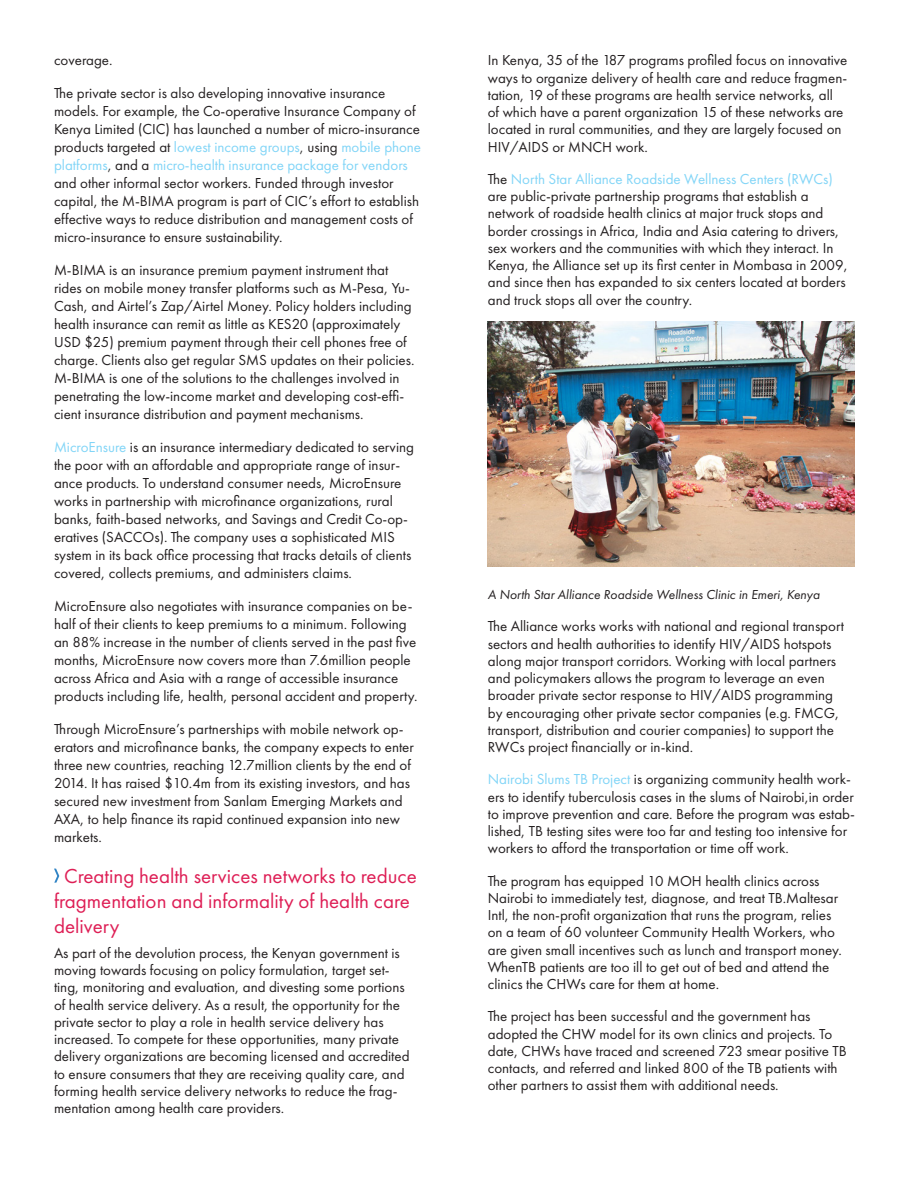
<style>
.page{position:relative;width:918px;height:1188px;background:#fff}
.page>*{position:absolute;margin:0;border:0;box-sizing:border-box;transform-origin:0 0}
.Normal__Web{font:21px/25.2px "Futura PT";color:#de1e55}
.Normal__Web-2{font:15px/17.2px "Futura PT";color:#231f20}
.t1{font:italic 13.5px "Futura PT";color:#231f20}
.s1{color:#82d5f7}
.s2{color:#333}
</style>
<div class="page">
<svg style="left:54px;top:869px;width:5px;height:14px"></svg>
<img style="left:488px;top:322px;width:367px;height:245px">
<p class="Normal__Web-2" style="left:54px;top:52px;width:60px">coverage.</p>
<p class="Normal__Web-2" style="left:54px;top:84px;width:369px;line-height:18px">The private sector is also developing innovative insurance models. For example, the Co-operative Insurance Company of Kenya Limited (CIC) has launched a number of micro-insurance products targeted at <span class="s1">lowest income groups</span><span class="s2">,</span> using <span class="s1">mobile phone platforms</span><span class="s2">,</span> and a <span class="s1">micro-health insurance package for vendors </span>and other informal sector workers. Funded through investor capital, the M-BIMA program is part of CIC’s effort to establish effective ways to reduce distribution and management costs of micro-insurance to ensure sustainability.</p>
<p class="Normal__Web-2" style="left:54px;top:261px;width:362px;line-height:18px">M-BIMA is an insurance premium payment instrument that rides on mobile money transfer platforms such as M-Pesa, Yu-Cash, and Airtel’s Zap/Airtel Money. Policy holders including health insurance can remit as little as KES20 (approximately USD $25) premium payment through their cell phones free of charge. Clients also get regular SMS updates on their policies.<br>M-BIMA is one of the solutions to the challenges involved in penetrating the low-income market and developing cost-effi&shy;cient insurance distribution and payment mechanisms.</p>
<p class="Normal__Web-2" style="left:54px;top:438px;width:362px;line-height:18px"><span class="s1">MicroEnsure</span> is an insurance intermediary dedicated to serving the poor with an affordable and appropriate range of insur&shy;ance products. To understand consumer needs, MicroEnsure works in partnership with microfinance organizations, rural banks, faith-based networks, and Savings and Credit Co-op&shy;eratives (SACCOs). The company uses a sophisticated MIS system in its back office processing that tracks details of clients covered, collects premiums, and administers claims.</p>
<p class="Normal__Web-2" style="left:54px;top:597px;width:365px;line-height:18px">MicroEnsure also negotiates with insurance companies on be&shy;half of their clients to keep premiums to a minimum. Following an 88% increase in the number of clients served in the past five months, MicroEnsure now covers more than 7.6million people across Africa and Asia with a range of accessible insurance products including life, health, personal accident and property.</p>
<p class="Normal__Web-2" style="left:54px;top:720px;width:361px;line-height:18px">Through MicroEnsure’s partnerships with mobile network op&shy;erators and microfinance banks, the company expects to enter three new countries, reaching 12.7million clients by the end of 2014. It has raised $10.4m from its existing investors, and has secured new investment from Sanlam Emerging Markets and AXA, to help finance its rapid continued expansion into new markets.</p>
<p class="Normal__Web" style="left:54px;top:863px;width:364px;text-indent:10px">Creating health services networks to reduce fragmentation and informality of health care delivery</p>
<p class="Normal__Web-2" style="left:54px;top:944px;width:357px">As part of the devolution process, the Kenyan government is moving towards focusing on policy formulation, target set&shy;ting, monitoring and evaluation, and divesting some portions of health service delivery. As a result, the opportunity for the private sector to play a role in health service delivery has increased. To compete for these opportunities, many private delivery organizations are becoming licensed and accredited to ensure consumers that they are receiving quality care, and forming health service delivery networks to reduce the frag&shy;mentation among health care providers.</p>
<p class="Normal__Web-2" style="left:488px;top:52px;width:361px">In Kenya, 35 of the 187 programs profiled focus on innovative ways to organize delivery of health care and reduce fragmen&shy;tation, 19 of these programs are health service networks, all of which have a parent organization 15 of these networks are located in rural communities, and they are largely focused on HIV/AIDS or MNCH work.</p>
<p class="Normal__Web-2" style="left:488px;top:170px;width:362px">The <span class="s1">North Star Alliance Roadside Wellness Centers (RWCs) </span>are public-private partnership programs that establish a network of roadside health clinics at major truck stops and border crossings in Africa, India and Asia catering to drivers, sex workers and the communities with which they interact. In Kenya, the Alliance set up its first center in Mombasa in 2009, and since then has expanded to six centers located at borders and truck stops all over the country.</p>
<p class="t1" style="left:488px;top:587px;width:334px">A North Star Alliance Roadside Wellness Clinic in Emeri, Kenya</p>
<p class="Normal__Web-2" style="left:488px;top:618px;width:358px">The Alliance works works with national and regional transport sectors and health authorities to identify HIV/AIDS hotspots along major transport corridors. Working with local partners and policymakers allows the program to leverage an even broader private sector response to HIV/AIDS programming by encouraging other private sector companies (e.g. FMCG, transport, distribution and courier companies) to support the RWCs project financially or in-kind.</p>
<p class="Normal__Web-2" style="left:488px;top:771px;width:369px"><span class="s1">Nairobi Slums TB Project</span> is organizing community health work&shy;ers to identify tuberculosis cases in the slums of Nairobi,in order to improve prevention and care. Before the program was estab&shy;lished, TB testing sites were too far and testing too intensive for workers to afford the transportation or time off work.</p>
<p class="Normal__Web-2" style="left:488px;top:872px;width:356px">The program has equipped 10 MOH health clinics across Nairobi to immediately test, diagnose, and treat TB.Maltesar Intl, the non-profit organization that runs the program, relies on a team of 60 volunteer Community Health Workers, who are given small incentives such as lunch and transport money.<br>WhenTB patients are too ill to get out of bed and attend the clinics the CHWs care for them at home.</p>
<p class="Normal__Web-2" style="left:488px;top:1008px;width:361px">The project has been successful and the government has adopted the CHW model for its own clinics and projects. To date, CHWs have traced and screened 723 smear positive TB contacts, and referred and linked 800 of the TB patients with other partners to assist them with additional needs.</p>
</div>
